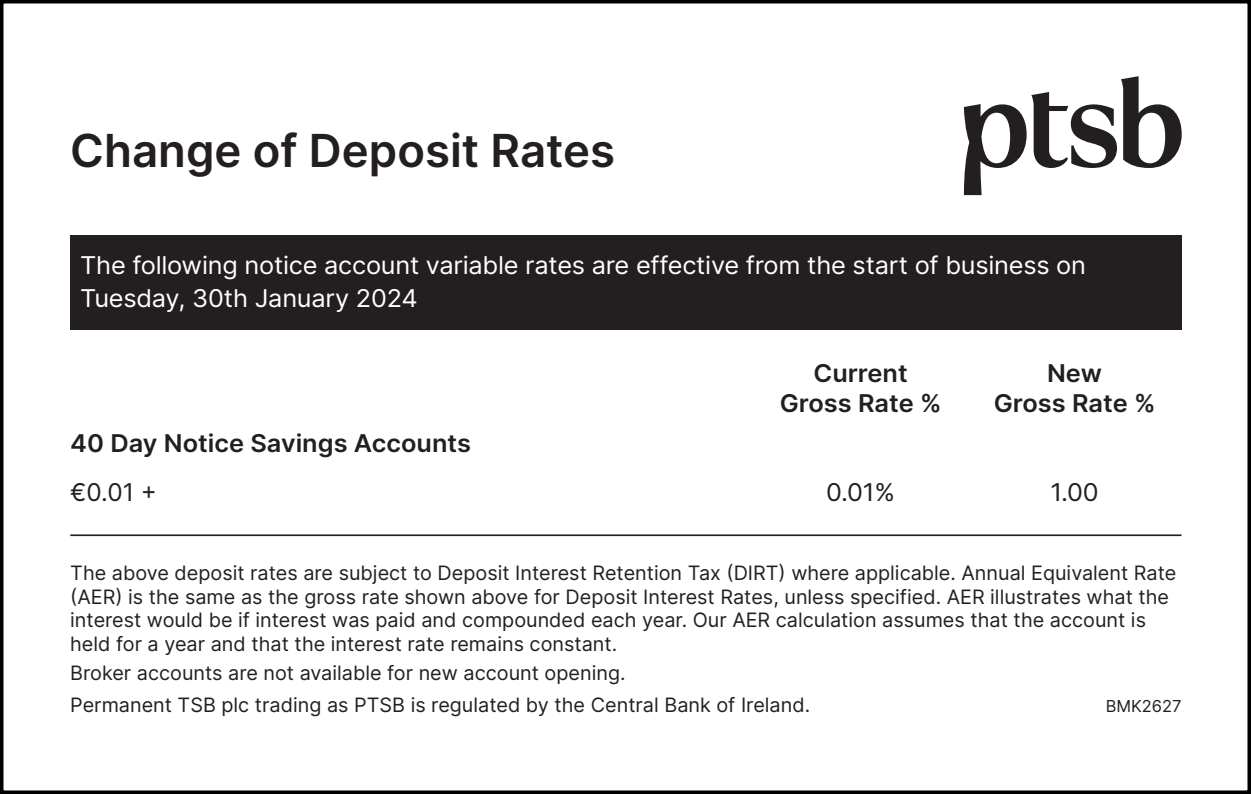
<style>
.page{position:relative;width:1251px;height:794px;background:#fff}
.page>*{position:absolute;margin:0;border:0;box-sizing:border-box;transform-origin:0 0}
.t1{font:600 45.5px "Inter";color:#231f20}
.t2{font:24.5px/32.9px "Inter";letter-spacing:-.01em;color:#fff;scale:1.04 1}
.t3{font:600 24.5px "Inter";color:#231f20;scale:1.04 1}
.t4{font:24.5px "Inter";color:#231f20;scale:1.04 1}
.t5{font:24.5px "Inter";color:#231f20}
.t6{font:19.95px/23.8px "Inter";color:#231f20}
.t7{font:16.45px "Inter";color:#231f20}
</style>
<div class="page">
<div style="left:0;top:0;width:1250px;height:794px;border:4px solid #000001"></div>
<div style="left:70px;top:235px;width:1111px;height:95px;background:#231f20"></div>
<hr style="left:70px;top:534px;width:1111px;height:2px;background:#231f20">
<svg style="left:963px;top:76px;width:218px;height:119px"></svg>
<p class="t1" style="left:70px;top:117px;width:546px">Change of Deposit Rates</p>
<p class="t2" style="left:80px;top:248px;width:968px">The following notice account variable rates are effective from the start of business on<br>Tuesday, 30th January 2024</p>
<p class="t3" style="left:813px;top:355px;width:92px">Current</p>
<p class="t3" style="left:779px;top:385px;width:157px">Gross Rate %</p>
<p class="t3" style="left:1046px;top:355px;width:54px">New</p>
<p class="t3" style="left:993px;top:385px;width:157px">Gross Rate %</p>
<p class="t3" style="left:70px;top:425px;width:387px">40 Day Notice Savings Accounts</p>
<p class="t5" style="left:70px;top:474px;width:88px">€0.01 +</p>
<p class="t4" style="left:826px;top:474px;width:68px">0.01%</p>
<p class="t4" style="left:1050px;top:474px;width:48px">1.00</p>
<p class="t6" style="left:70px;top:560px;width:1107px">The above deposit rates are subject to Deposit Interest Retention Tax (DIRT) where applicable. Annual Equivalent Rate (AER) is the same as the gross rate shown above for Deposit Interest Rates, unless specified. AER illustrates what the interest would be if interest was paid and compounded each year. Our AER calculation assumes that the account is held for a year and that the interest rate remains constant.</p>
<p class="t6" style="left:70px;top:660px;width:556px">Broker accounts are not available for new account opening.</p>
<p class="t6" style="left:70px;top:692px;width:741px">Permanent TSB plc trading as PTSB is regulated by the Central Bank of Ireland.</p>
<p class="t7" style="left:1105px;top:694px;width:77px">BMK2627</p>
</div>
